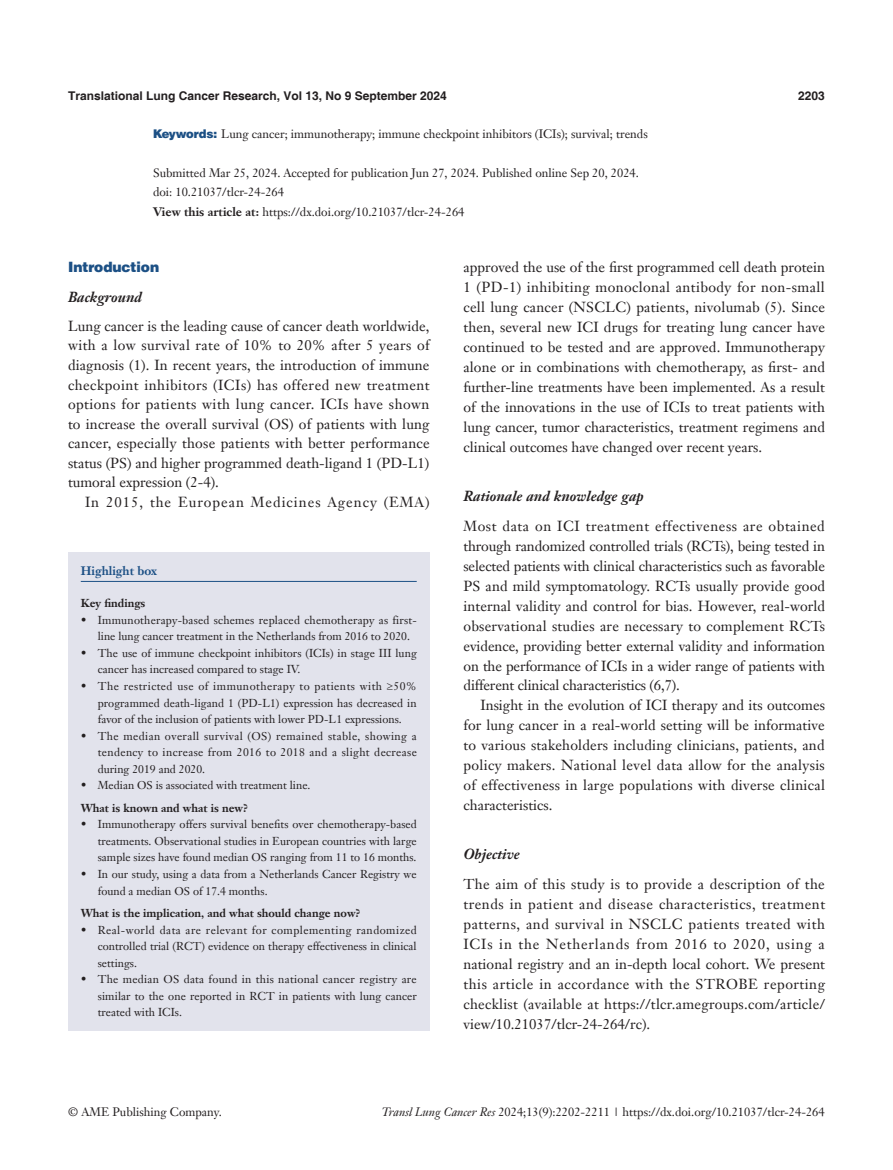
<style>
.page{position:relative;width:893px;height:1170px;background:#fff}
.page>*{position:absolute;margin:0;border:0;box-sizing:border-box;transform-origin:0 0}
.t1{font:14.25px/20px "Janson Text LT";color:#231f20;text-align:justify}
.t2{font:14.25px "Janson Text LT";letter-spacing:.07em;color:#231f20}
._2ji-6_5{font:italic 700 14.25px "Janson Text LT";color:#231f20}
._1ji-zhengti{font:900 14.25px "Helvetica";color:#1c5085}
._2ji-zhengti{font:italic 700 14.25px "Janson Text LT";color:#231f20}
.A-Keywords{font:12px "Janson Text LT";color:#231f20}
.A-time{font:12px "Janson Text LT";color:#231f20}
.t3{font:700 12px "Helvetica";color:#231f20}
.A-View_this_article{font:12px "Janson Text LT";color:#231f20}
.Cite{font:700 12px "Janson Text LT";color:#1c5085}
.box-zhengwen{font:11.25px/16.5px "Janson Text LT";color:#231f20;text-align:justify}
.box-zhengwen-2{font:11.25px/16.5px "Janson Text LT";letter-spacing:.02em;color:#231f20}
.box-biaoti-1_5mm{font:700 11.25px "Janson Text LT";color:#231f20}
.box-biaoti{font:700 11.25px "Janson Text LT";color:#231f20}
.s1{font-family:"Helvetica AME";color:#1c5085}
.s2{font-weight:700}
.s3{font-style:italic}
</style>
<div class="page">
<div style="left:68px;top:552px;width:361px;height:478px;background:#e2e3ec"></div>
<hr style="left:81px;top:581px;width:336px;height:1px;background:#1c5085">
<p class="t3" style="left:68px;top:88px;width:380px">Translational Lung Cancer Research, Vol 13, No 9 September 2024</p>
<p class="t3" style="left:798px;top:88px;width:28px">2203</p>
<p class="A-Keywords" style="left:153px;top:126px;width:496px"><span class="s1">Keywords:</span> Lung cancer; immunotherapy; immune checkpoint inhibitors (ICIs); survival; trends</p>
<p class="A-time" style="left:153px;top:165px;width:487px">Submitted Mar 25, 2024. Accepted for publication Jun 27, 2024. Published online Sep 20, 2024.</p>
<p class="A-time" style="left:153px;top:185px;width:132px">doi: 10.21037/tlcr-24-264</p>
<p class="A-View_this_article" style="left:153px;top:204px;width:313px"><span class="s2">View this article at:</span> https://dx.doi.org/10.21037/tlcr-24-264</p>
<p class="_1ji-zhengti" style="left:68px;top:258px;width:93px">Introduction</p>
<p class="_2ji-zhengti" style="left:68px;top:287px;width:75px">Background</p>
<p class="t1" style="left:68px;top:316px;width:363px;line-height:19.5px">Lung cancer is the leading cause of cancer death worldwide, with a low survival rate of 10% to 20% after 5 years of diagnosis (1). In recent years, the introduction of immune checkpoint inhibitors (ICIs) has offered new treatment options for patients with lung cancer. ICIs have shown to increase the overall survival (OS) of patients with lung cancer, especially those patients with better performance status (PS) and higher programmed death-ligand 1 (PD-L1) tumoral expression (2-4).</p>
<p class="t2" style="left:85px;top:492px;width:346px">In 2015, the European Medicines Agency (EMA)</p>
<p class="Cite" style="left:81px;top:563px;width:78px">Highlight box</p>
<p class="box-biaoti" style="left:81px;top:596px;width:66px">Key findings</p>
<p class="box-zhengwen-2" style="left:98px;top:611px;width:320px;text-indent:-17px">• Immunotherapy-based schemes replaced chemotherapy as first&shy;line lung cancer treatment in the Netherlands from 2016 to 2020.</p>
<p class="box-zhengwen" style="left:98px;top:644px;width:321px;text-indent:-17px">• The use of immune checkpoint inhibitors (ICIs) in stage III lung cancer has increased compared to stage IV.</p>
<p class="box-zhengwen" style="left:98px;top:677px;width:320px;text-indent:-17px">• The restricted use of immunotherapy to patients with ≥50% programmed death-ligand 1 (PD-L1) expression has decreased in favor of the inclusion of patients with lower PD-L1 expressions.</p>
<p class="box-zhengwen" style="left:98px;top:727px;width:321px;text-indent:-17px">• The median overall survival (OS) remained stable, showing a tendency to increase from 2016 to 2018 and a slight decrease during 2019 and 2020.</p>
<p class="box-zhengwen" style="left:81px;top:776px;width:231px">• Median OS is associated with treatment line.</p>
<p class="box-biaoti-1_5mm" style="left:81px;top:800px;width:169px">What is known and what is new?</p>
<p class="box-zhengwen" style="left:98px;top:816px;width:321px;text-indent:-17px">• Immunotherapy offers survival benefits over chemotherapy-based treatments. Observational studies in European countries with large sample sizes have found median OS ranging from 11 to 16 months.</p>
<p class="box-zhengwen" style="left:98px;top:865px;width:320px;text-indent:-17px">• In our study, using a data from a Netherlands Cancer Registry we found a median OS of 17.4 months.</p>
<p class="box-biaoti-1_5mm" style="left:81px;top:906px;width:281px">What is the implication, and what should change now?</p>
<p class="box-zhengwen" style="left:98px;top:921px;width:321px;text-indent:-17px">• Real-world data are relevant for complementing randomized controlled trial (RCT) evidence on therapy effectiveness in clinical settings.</p>
<p class="box-zhengwen" style="left:98px;top:971px;width:321px;text-indent:-17px">• The median OS data found in this national cancer registry are similar to the one reported in RCT in patients with lung cancer treated with ICIs.</p>
<p class="t1" style="left:463px;top:257px;width:363px">approved the use of the first programmed cell death protein 1 (PD-1) inhibiting monoclonal antibody for non-small cell lung cancer (NSCLC) patients, nivolumab (5). Since then, several new ICI drugs for treating lung cancer have continued to be tested and are approved. Immunotherapy alone or in combinations with chemotherapy, as first- and further-line treatments have been implemented. As a result of the innovations in the use of ICIs to treat patients with lung cancer, tumor characteristics, treatment regimens and clinical outcomes have changed over recent years.</p>
<p class="_2ji-6_5" style="left:463px;top:487px;width:182px">Rationale and knowledge gap</p>
<p class="t1" style="left:463px;top:516px;width:363px">Most data on ICI treatment effectiveness are obtained through randomized controlled trials (RCTs), being tested in selected patients with clinical characteristics such as favorable PS and mild symptomatology. RCTs usually provide good internal validity and control for bias. However, real-world observational studies are necessary to complement RCTs evidence, providing better external validity and information on the performance of ICIs in a wider range of patients with different clinical characteristics (6,7).</p>
<p class="t1" style="left:463px;top:695px;width:363px;text-indent:17px">Insight in the evolution of ICI therapy and its outcomes for lung cancer in a real-world setting will be informative to various stakeholders including clinicians, patients, and policy makers. National level data allow for the analysis of effectiveness in large populations with diverse clinical characteristics.</p>
<p class="_2ji-6_5" style="left:463px;top:845px;width:58px">Objective</p>
<p class="t1" style="left:463px;top:874px;width:363px">The aim of this study is to provide a description of the trends in patient and disease characteristics, treatment patterns, and survival in NSCLC patients treated with ICIs in the Netherlands from 2016 to 2020, using a national registry and an in-depth local cohort. We present this article in accordance with the STROBE reporting checklist (available at https://tlcr.amegroups.com/article/ view/10.21037/tlcr-24-264/rc).</p>
<p class="A-Keywords" style="left:68px;top:1104px;width:155px">© AME Publishing Company.</p>
<p class="A-Keywords" style="left:382px;top:1104px;width:444px"><span class="s3">Transl Lung Cancer Res</span> 2024;13(9):2202-2211 | https://dx.doi.org/10.21037/tlcr-24-264</p>
</div>
